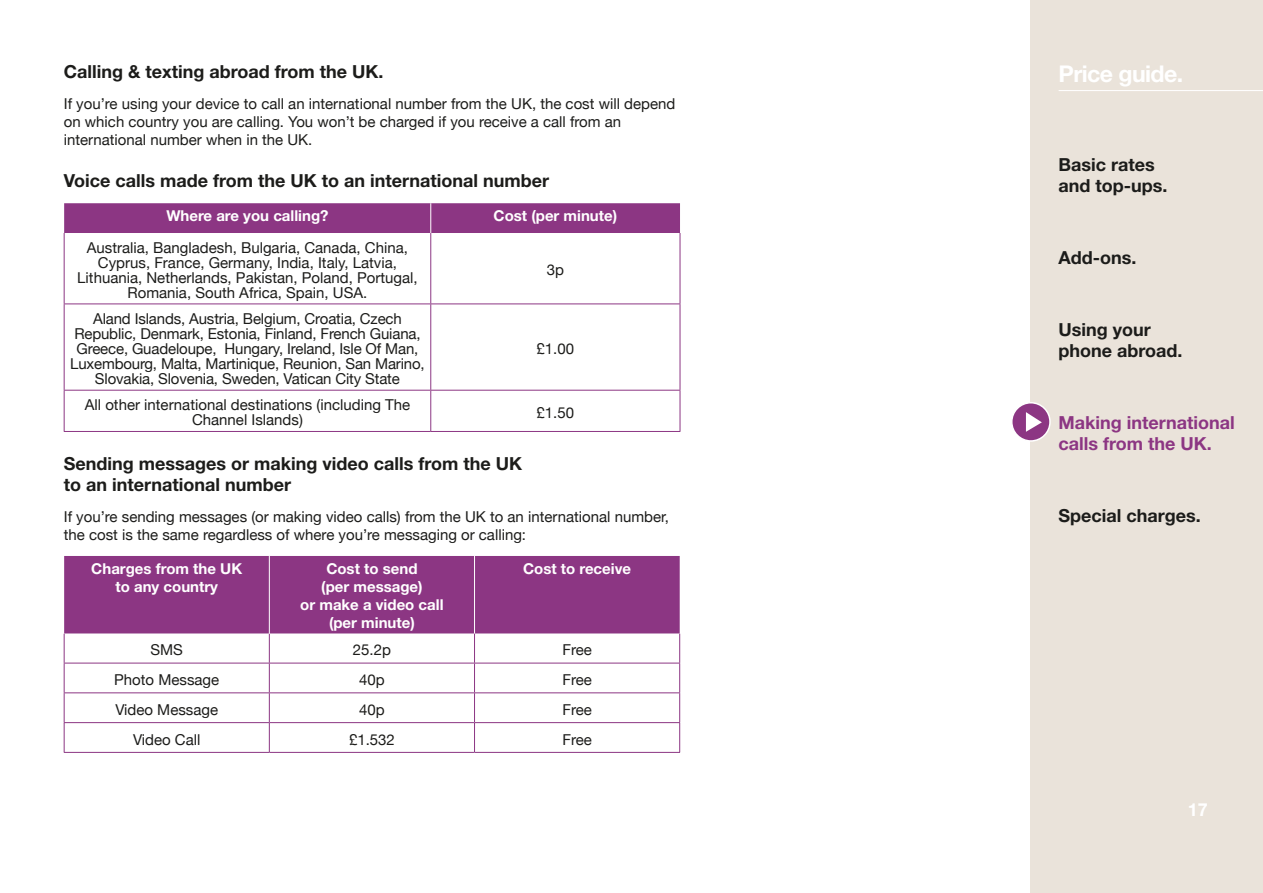
<style>
.page{position:relative;width:1263px;height:893px;background:#fff}
.page>*{position:absolute;margin:0;border:0;box-sizing:border-box;transform-origin:0 0}
.t1{font:700 23.1px "Helvetica Neue LT";letter-spacing:-.025em;color:#fff}
.t2{font:700 18px/21px "Helvetica Neue LT";color:#1c1c1a}
.t3{font:700 18px/21px "Helvetica Neue LT";color:#8c3683}
.t4{font:700 18px "Helvetica Neue LT";color:#fff}
.body_copy{font:15px/15px "Helvetica Neue";color:#1c1c1a;text-align:center}
._1_Headings{font:700 15px/18px "Helvetica Neue LT";color:#fff;text-align:center}
</style>
<div class="page">
<div style="left:1031px;top:0;width:232px;height:893px;background:#eae3da"></div>
<hr style="left:1058px;top:90px;width:205px;height:1px;background:#fff">
<div style="left:64px;top:203px;width:616px;height:30px;background:#8c3683"></div>
<svg style="left:65px;top:233px;width:615px;height:198px"></svg>
<hr style="left:430px;top:233px;width:1px;height:71px;background:#8c3683">
<hr style="left:430px;top:304px;width:1px;height:86px;background:#8c3683">
<hr style="left:430px;top:391px;width:1px;height:40px;background:#8c3683">
<hr style="left:64px;top:233px;width:1px;height:71px;background:#8c3683">
<hr style="left:64px;top:304px;width:1px;height:86px;background:#8c3683">
<hr style="left:64px;top:391px;width:1px;height:40px;background:#8c3683">
<hr style="left:64px;top:431px;width:367px;height:1px;background:#8c3683">
<hr style="left:431px;top:431px;width:249px;height:1px;background:#8c3683">
<hr style="left:430px;top:203px;width:1px;height:30px;background:#fff">
<hr style="left:64px;top:304px;width:367px;height:1px;background:#8c3683">
<hr style="left:431px;top:304px;width:249px;height:1px;background:#8c3683">
<hr style="left:64px;top:390px;width:367px;height:1px;background:#8c3683">
<hr style="left:431px;top:390px;width:249px;height:1px;background:#8c3683">
<hr style="left:680px;top:233px;width:1px;height:71px;background:#8c3683">
<hr style="left:680px;top:304px;width:1px;height:86px;background:#8c3683">
<hr style="left:680px;top:391px;width:1px;height:40px;background:#8c3683">
<div style="left:64px;top:556px;width:616px;height:78px;background:#8c3683"></div>
<svg style="left:65px;top:634px;width:614px;height:118px"></svg>
<svg style="left:269px;top:634px;width:1px;height:118px"></svg>
<svg style="left:64px;top:634px;width:1px;height:118px"></svg>
<hr style="left:64px;top:692px;width:205px;height:1px;background:#8c3683">
<hr style="left:269px;top:692px;width:205px;height:1px;background:#8c3683">
<hr style="left:269px;top:556px;width:1px;height:78px;background:#fff">
<hr style="left:474px;top:556px;width:1px;height:78px;background:#fff">
<hr style="left:474px;top:692px;width:206px;height:1px;background:#8c3683">
<hr style="left:64px;top:663px;width:205px;height:1px;background:#8c3683">
<hr style="left:269px;top:663px;width:205px;height:1px;background:#8c3683">
<hr style="left:474px;top:663px;width:206px;height:1px;background:#8c3683">
<hr style="left:64px;top:722px;width:205px;height:1px;background:#8c3683">
<hr style="left:269px;top:722px;width:205px;height:1px;background:#8c3683">
<hr style="left:474px;top:722px;width:206px;height:1px;background:#8c3683">
<hr style="left:64px;top:752px;width:205px;height:1px;background:#8c3683">
<hr style="left:269px;top:752px;width:205px;height:1px;background:#8c3683">
<hr style="left:474px;top:752px;width:206px;height:1px;background:#8c3683">
<svg style="left:474px;top:634px;width:1px;height:118px"></svg>
<svg style="left:679px;top:634px;width:1px;height:118px"></svg>
<div style="left:1012px;top:403px;width:38px;height:38px;background:#8c3683;border-radius:50%"></div>
<div style="left:1011px;top:402px;width:40px;height:40px;border:2px solid #fff;border-radius:50%"></div>
<svg style="left:1026px;top:412px;width:16px;height:20px"></svg>
<p class="t2" style="left:64px;top:61px;width:321px">Calling &amp; texting abroad from the UK.</p>
<h1 class="t1" style="left:1058px;top:59px;width:126px">Price guide.</h1>
<p class="body_copy" style="left:64px;top:95px;width:613px;line-height:18px;text-align:left">If you’re using your device to call an international number from the UK, the cost will depend on which country you are calling. You won’t be charged if you receive a call from an international number when in the UK.</p>
<p class="t2" style="left:64px;top:170px;width:487px">Voice calls made from the UK to an international number</p>
<p class="_1_Headings" style="left:166px;top:206px;width:164px">Where are you calling?</p>
<p class="_1_Headings" style="left:494px;top:206px;width:125px">Cost (per minute)</p>
<p class="body_copy" style="left:77px;top:241px;width:342px">Australia, Bangladesh, Bulgaria, Canada, China, Cyprus, France, Germany, India, Italy, Latvia, Lithuania, Netherlands, Pakistan, Poland, Portugal, Romania, South Africa, Spain, USA.</p>
<p class="t2" style="left:1058px;top:153px;width:111px">Basic rates and top-ups.</p>
<p class="t2" style="left:1058px;top:246px;width:79px">Add-ons.</p>
<p class="body_copy" style="left:547px;top:263px;width:19px">3p</p>
<p class="body_copy" style="left:70px;top:312px;width:356px">Aland Islands, Austria, Belgium, Croatia, Czech Republic, Denmark, Estonia, Finland, French Guiana, Greece, Guadeloupe, Hungary, Ireland, Isle Of Man, Luxembourg, Malta, Martinique, Reunion, San Marino, Slovakia, Slovenia, Sweden, Vatican City State</p>
<p class="body_copy" style="left:537px;top:342px;width:39px">£1.00</p>
<p class="body_copy" style="left:85px;top:398px;width:327px">All other international destinations (including The<br>Channel Islands)</p>
<p class="body_copy" style="left:537px;top:406px;width:39px">£1.50</p>
<p class="t2" style="left:64px;top:452px;width:460px">Sending messages or making video calls from the UK to an international number</p>
<p class="body_copy" style="left:64px;top:508px;width:607px;line-height:18px;text-align:left">If you’re sending messages (or making video calls) from the UK to an international number, the cost is the same regardless of where you’re messaging or calling:</p>
<p class="_1_Headings" style="left:91px;top:559px;width:152px">Charges from the UK to any country</p>
<p class="_1_Headings" style="left:300px;top:559px;width:145px">Cost to send<br>(per message)<br>or make a video call (per minute)</p>
<p class="_1_Headings" style="left:523px;top:559px;width:110px">Cost to receive</p>
<p class="body_copy" style="left:150px;top:643px;width:34px">SMS</p>
<p class="body_copy" style="left:353px;top:643px;width:40px">25.2p</p>
<p class="body_copy" style="left:562px;top:643px;width:31px">Free</p>
<p class="body_copy" style="left:114px;top:673px;width:107px">Photo Message</p>
<p class="body_copy" style="left:359px;top:673px;width:27px">40p</p>
<p class="body_copy" style="left:562px;top:673px;width:31px">Free</p>
<p class="body_copy" style="left:115px;top:703px;width:104px">Video Message</p>
<p class="body_copy" style="left:359px;top:703px;width:27px">40p</p>
<p class="body_copy" style="left:562px;top:703px;width:31px">Free</p>
<p class="body_copy" style="left:133px;top:733px;width:69px">Video Call</p>
<p class="body_copy" style="left:349px;top:733px;width:47px">£1.532</p>
<p class="body_copy" style="left:562px;top:733px;width:31px">Free</p>
<p class="t2" style="left:1058px;top:319px;width:126px">Using your phone abroad.</p>
<p class="t3" style="left:1058px;top:412px;width:178px">Making international calls from the UK.</p>
<p class="t2" style="left:1058px;top:505px;width:144px">Special charges.</p>
<p class="t4" style="left:1188px;top:799px;width:22px">17</p>
</div>
